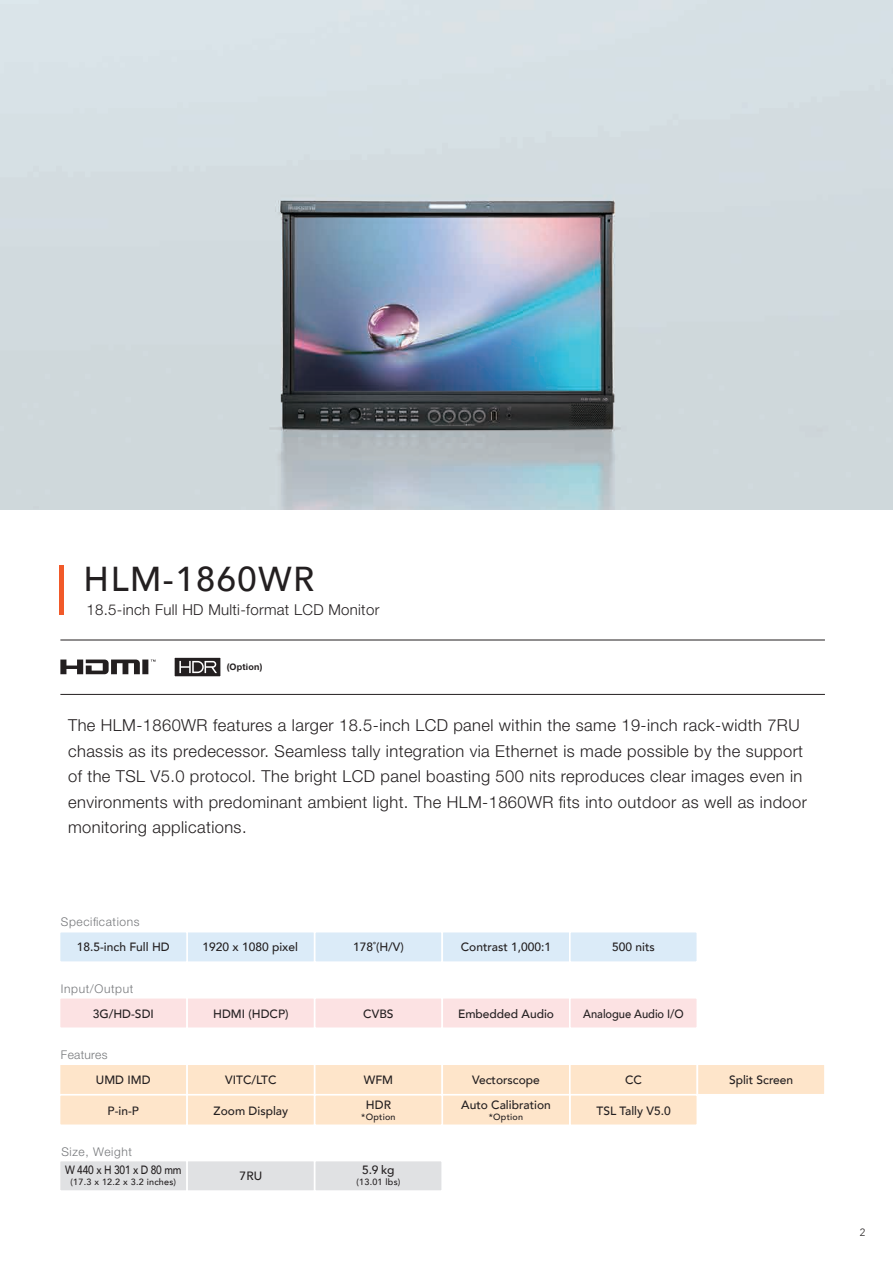
<style>
.page{position:relative;width:893px;height:1263px;background:#fff}
.page>*{position:absolute;margin:0;border:0;box-sizing:border-box;transform-origin:0 0}
.t1{font:500 34.5px "Avenir";letter-spacing:.045em;color:#231f20}
.t2{font:300 16.5px/25.5px "Helvetica Neue LT Pro";letter-spacing:.025em;color:#231f20}
.t3{font:300 15px "Helvetica Neue LT Pro";letter-spacing:.02em;color:#231f20}
.t4{font:500 12px "Avenir";color:#231f20}
.t5{font:300 12px "Helvetica Neue LT Pro";letter-spacing:.05em;color:#76787b}
.t6{font:500 12px "Avenir";color:#231f20;scale:.93 1}
.t7{font:500 12px "Avenir";letter-spacing:-.02em;color:#231f20;scale:.85 1}
.t8{font:300 12px "Helvetica Neue LT Pro";letter-spacing:.025em;color:#76787b}
.t9{font:300 10.5px "Avenir";color:#231f20}
.t10{font:500 9px "Avenir";letter-spacing:.025em;color:#231f20}
.t11{font:700 9px "Helvetica Neue LT Pro";letter-spacing:.025em;color:#231f20}
</style>
<div class="page">
<img style="left:0;top:0;width:893px;height:509px">
<hr style="left:60px;top:566px;width:4px;height:49px;background:#f15929">
<div style="left:174px;top:657px;width:47px;height:20px;background:#231f20"></div>
<div style="left:174px;top:657px;width:47px;height:20px;border:1px solid #fff"></div>
<svg style="left:179px;top:661px;width:38px;height:12px"></svg>
<svg style="left:60px;top:659px;width:96px;height:15px"></svg>
<hr style="left:60px;top:694px;width:765px;height:1px;background:#231f20">
<hr style="left:60px;top:639px;width:765px;height:1px;background:#231f20">
<div style="left:187px;top:932px;width:128px;height:30px;background:#dbebf8"></div>
<div style="left:186px;top:931px;width:129px;height:32px;border:2px solid #fff"></div>
<div style="left:315px;top:932px;width:127px;height:30px;background:#dbebf8"></div>
<div style="left:314px;top:931px;width:129px;height:32px;border:2px solid #fff"></div>
<div style="left:442px;top:932px;width:128px;height:30px;background:#dbebf8"></div>
<div style="left:441px;top:931px;width:130px;height:32px;border:2px solid #fff"></div>
<div style="left:570px;top:932px;width:127px;height:30px;background:#dbebf8"></div>
<div style="left:569px;top:931px;width:129px;height:32px;border:2px solid #fff"></div>
<div style="left:60px;top:932px;width:127px;height:30px;background:#dbebf8"></div>
<div style="left:59px;top:931px;width:129px;height:32px;border:2px solid #fff"></div>
<div style="left:60px;top:998px;width:127px;height:30px;background:#fce2e3"></div>
<div style="left:59px;top:997px;width:129px;height:32px;border:2px solid #fff"></div>
<div style="left:187px;top:998px;width:128px;height:30px;background:#fce2e3"></div>
<div style="left:186px;top:997px;width:129px;height:32px;border:2px solid #fff"></div>
<div style="left:315px;top:998px;width:127px;height:30px;background:#fce2e3"></div>
<div style="left:314px;top:997px;width:129px;height:32px;border:2px solid #fff"></div>
<div style="left:442px;top:998px;width:128px;height:30px;background:#fce2e3"></div>
<div style="left:441px;top:997px;width:130px;height:32px;border:2px solid #fff"></div>
<div style="left:570px;top:998px;width:127px;height:30px;background:#fce2e3"></div>
<div style="left:569px;top:997px;width:129px;height:32px;border:2px solid #fff"></div>
<div style="left:60px;top:1064px;width:127px;height:31px;background:#fee5ca"></div>
<div style="left:59px;top:1063px;width:129px;height:32px;border:2px solid #fff"></div>
<div style="left:187px;top:1064px;width:128px;height:31px;background:#fee5ca"></div>
<div style="left:186px;top:1063px;width:129px;height:32px;border:2px solid #fff"></div>
<div style="left:315px;top:1064px;width:127px;height:31px;background:#fee5ca"></div>
<div style="left:314px;top:1063px;width:129px;height:32px;border:2px solid #fff"></div>
<div style="left:442px;top:1064px;width:128px;height:31px;background:#fee5ca"></div>
<div style="left:441px;top:1063px;width:130px;height:32px;border:2px solid #fff"></div>
<div style="left:570px;top:1064px;width:127px;height:31px;background:#fee5ca"></div>
<div style="left:569px;top:1063px;width:129px;height:32px;border:2px solid #fff"></div>
<div style="left:697px;top:1064px;width:128px;height:31px;background:#fee5ca"></div>
<div style="left:696px;top:1063px;width:130px;height:32px;border:2px solid #fff"></div>
<div style="left:570px;top:1095px;width:127px;height:30px;background:#fee5ca"></div>
<div style="left:569px;top:1094px;width:129px;height:32px;border:2px solid #fff"></div>
<div style="left:60px;top:1095px;width:127px;height:30px;background:#fee5ca"></div>
<div style="left:59px;top:1094px;width:129px;height:32px;border:2px solid #fff"></div>
<div style="left:187px;top:1095px;width:128px;height:30px;background:#fee5ca"></div>
<div style="left:186px;top:1094px;width:129px;height:32px;border:2px solid #fff"></div>
<div style="left:442px;top:1095px;width:128px;height:30px;background:#fee5ca"></div>
<div style="left:441px;top:1094px;width:130px;height:32px;border:2px solid #fff"></div>
<div style="left:315px;top:1095px;width:127px;height:30px;background:#fee5ca"></div>
<div style="left:314px;top:1094px;width:129px;height:32px;border:2px solid #fff"></div>
<div style="left:60px;top:1160px;width:127px;height:31px;background:#e0e1e3"></div>
<div style="left:59px;top:1160px;width:129px;height:32px;border:2px solid #fff"></div>
<div style="left:187px;top:1160px;width:128px;height:31px;background:#e0e1e3"></div>
<div style="left:186px;top:1160px;width:129px;height:32px;border:2px solid #fff"></div>
<div style="left:315px;top:1160px;width:127px;height:31px;background:#e0e1e3"></div>
<div style="left:314px;top:1160px;width:129px;height:32px;border:2px solid #fff"></div>
<h1 class="t1" style="left:84px;top:549px;width:232px">HLM-1860WR</h1>
<p class="t3" style="left:87px;top:600px;width:294px">18.5-inch Full HD Multi-format LCD Monitor</p>
<p class="t11" style="left:227px;top:661px;width:37px">(Option)</p>
<p class="t2" style="left:68px;top:712px;width:740px">The HLM-1860WR features a larger 18.5-inch LCD panel within the same 19-inch rack-width 7RU chassis as its predecessor. Seamless tally integration via Ethernet is made possible by the support of the TSL V5.0 protocol. The bright LCD panel boasting 500 nits reproduces clear images even in environments with predominant ambient light. The HLM-1860WR fits into outdoor as well as indoor monitoring applications.</p>
<p class="t5" style="left:61px;top:914px;width:80px">Specifications</p>
<p class="t4" style="left:77px;top:937px;width:94px">18.5-inch Full HD</p>
<p class="t4" style="left:202px;top:937px;width:97px">1920 x 1080 pixel</p>
<p class="t4" style="left:353px;top:937px;width:52px">178˚(H/V)</p>
<p class="t4" style="left:461px;top:937px;width:92px">Contrast 1,000:1</p>
<p class="t4" style="left:612px;top:937px;width:44px">500 nits</p>
<p class="t5" style="left:61px;top:981px;width:74px">Input/Output</p>
<p class="t4" style="left:93px;top:1003px;width:63px">3G/HD-SDI</p>
<p class="t4" style="left:213px;top:1003px;width:77px">HDMI (HDCP)</p>
<p class="t4" style="left:363px;top:1003px;width:32px">CVBS</p>
<p class="t4" style="left:458px;top:1003px;width:98px">Embedded Audio</p>
<p class="t6" style="left:583px;top:1003px;width:110px">Analogue Audio I/O</p>
<p class="t8" style="left:61px;top:1048px;width:48px">Features</p>
<p class="t4" style="left:96px;top:1069px;width:56px">UMD IMD</p>
<p class="t4" style="left:225px;top:1069px;width:53px">VITC/LTC</p>
<p class="t4" style="left:364px;top:1069px;width:31px">WFM</p>
<p class="t4" style="left:472px;top:1069px;width:69px">Vectorscope</p>
<p class="t4" style="left:625px;top:1069px;width:18px">CC</p>
<p class="t4" style="left:729px;top:1069px;width:66px">Split Screen</p>
<p class="t4" style="left:596px;top:1100px;width:76px">TSL Tally V5.0</p>
<p class="t4" style="left:366px;top:1095px;width:27px">HDR</p>
<p class="t4" style="left:461px;top:1094px;width:91px">Auto Calibration</p>
<p class="t10" style="left:361px;top:1109px;width:36px">*Option</p>
<p class="t10" style="left:489px;top:1109px;width:36px">*Option</p>
<p class="t4" style="left:214px;top:1100px;width:76px">Zoom Display</p>
<p class="t4" style="left:108px;top:1100px;width:33px">P-in-P</p>
<p class="t5" style="left:61px;top:1144px;width:72px">Size, Weight</p>
<p class="t7" style="left:65px;top:1160px;width:139px">W 440 x H 301 x D 80 mm</p>
<p class="t10" style="left:71px;top:1174px;width:107px">(17.3 x 12.2 x 3.2 inches)</p>
<p class="t4" style="left:240px;top:1166px;width:24px">7RU</p>
<p class="t4" style="left:362px;top:1160px;width:34px">5.9 kg</p>
<p class="t10" style="left:356px;top:1174px;width:45px">(13.01 lbs)</p>
<p class="t9" style="left:860px;top:1226px;width:7px">2</p>
</div>
